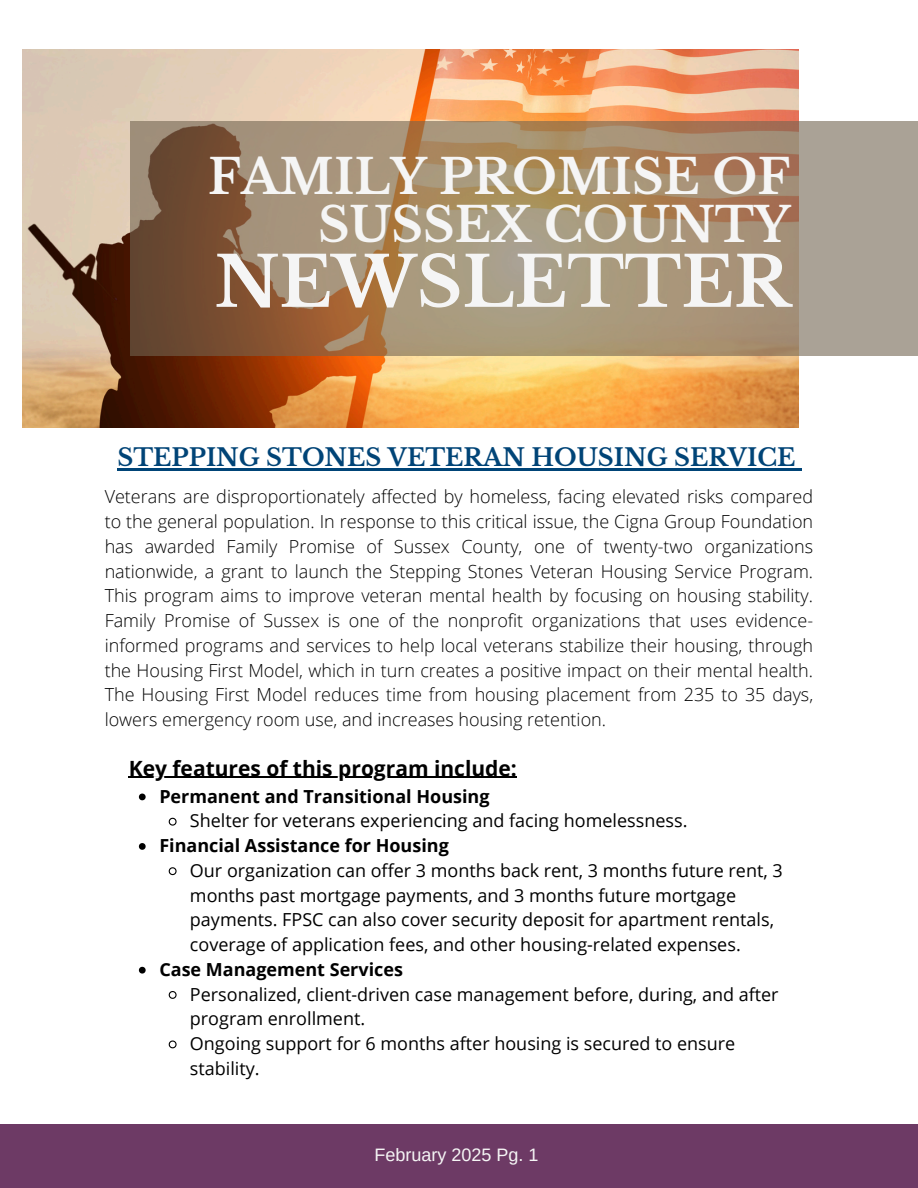
<style>
.page{position:relative;width:918px;height:1188px;background:#fff}
.page>*{position:absolute;margin:0;border:0;box-sizing:border-box;transform-origin:0 0}
.t1{font:700 69px "Libre Baskerville";color:#f5f5f5}
.t2{font:700 47.55px/47.2px "Libre Baskerville";color:#f5f5f5;text-align:right}
.t3{font:700 24px "Libre Baskerville";color:#047}
.t4{font:700 21px "Open Sans";color:#000}
.t5{font:300 18px/24.8px "Open Sans";color:#000;text-align:justify}
.t6{font:18px/24.8px "Open Sans";color:#000}
.t7{font:700 18px "Open Sans";color:#000}
.t8{font:18px "Arimo";color:#f5f5f5}
</style>
<div class="page">
<img style="left:22px;top:49px;width:777px;height:378px">
<svg style="left:130px;top:121px;width:788px;height:235px;background:#a0886d"></svg>
<hr style="left:118px;top:469px;width:678px;height:2px;background:#047">
<svg style="left:796px;top:469px;width:6px;height:2px"></svg>
<div style="left:0;top:1125px;width:918px;height:63px;background:#6d3a65"></div>
<hr style="left:129px;top:777px;width:388px;height:1px;background:#000">
<svg style="left:139px;top:794px;width:7px;height:6px"></svg>
<svg style="left:168px;top:817px;width:9px;height:9px"></svg>
<svg style="left:139px;top:843px;width:7px;height:7px"></svg>
<svg style="left:168px;top:867px;width:9px;height:9px"></svg>
<svg style="left:139px;top:967px;width:7px;height:7px"></svg>
<svg style="left:168px;top:991px;width:9px;height:8px"></svg>
<svg style="left:168px;top:1040px;width:9px;height:9px"></svg>
<h2 class="t2" style="left:208px;top:154px;width:584px">FAMILY PROMISE OF<br>SUSSEX COUNTY</h2>
<h2 class="t1" style="left:214px;top:240px;width:577px">NEWSLETTER</h2>
<p class="t3" style="left:118px;top:443px;width:680px">STEPPING STONES VETERAN HOUSING SERVICE</p>
<h1 class="t5" style="left:105px;top:484px;width:710px">Veterans are disproportionately affected by homeless, facing elevated risks compared to the general population. In response to this critical issue, the Cigna Group Foundation has awarded Family Promise of Sussex County, one of twenty-two organizations nationwide, a grant to launch the Stepping Stones Veteran Housing Service Program.<br>This program aims to improve veteran mental health by focusing on housing stability.<br>Family Promise of Sussex is one of the nonprofit organizations that uses evidence&shy;informed programs and services to help local veterans stabilize their housing, through the Housing First Model, which in turn creates a positive impact on their mental health.<br>The Housing First Model reduces time from housing placement from 235 to 35 days, lowers emergency room use, and increases housing retention.</h1>
<p class="t4" style="left:129px;top:753px;width:390px">Key features of this program include:</p>
<h3 class="t7" style="left:159px;top:783px;width:332px">Permanent and Transitional Housing</h3>
<p class="t6" style="left:190px;top:808px;width:499px">Shelter for veterans experiencing and facing homelessness.</p>
<p class="t7" style="left:159px;top:833px;width:291px">Financial Assistance for Housing</p>
<p class="t6" style="left:190px;top:857px;width:594px">Our organization can offer 3 months back rent, 3 months future rent, 3 months past mortgage payments, and 3 months future mortgage payments. FPSC can also cover security deposit for apartment rentals, coverage of application fees, and other housing-related expenses.</p>
<p class="t7" style="left:159px;top:957px;width:245px">Case Management Services</p>
<p class="t6" style="left:190px;top:981px;width:590px">Personalized, client-driven case management before, during, and after program enrollment.</p>
<p class="t6" style="left:190px;top:1031px;width:547px">Ongoing support for 6 months after housing is secured to ensure stability.</p>
<p class="t8" style="left:374px;top:1145px;width:165px">February 2025 Pg. 1</p>
</div>
